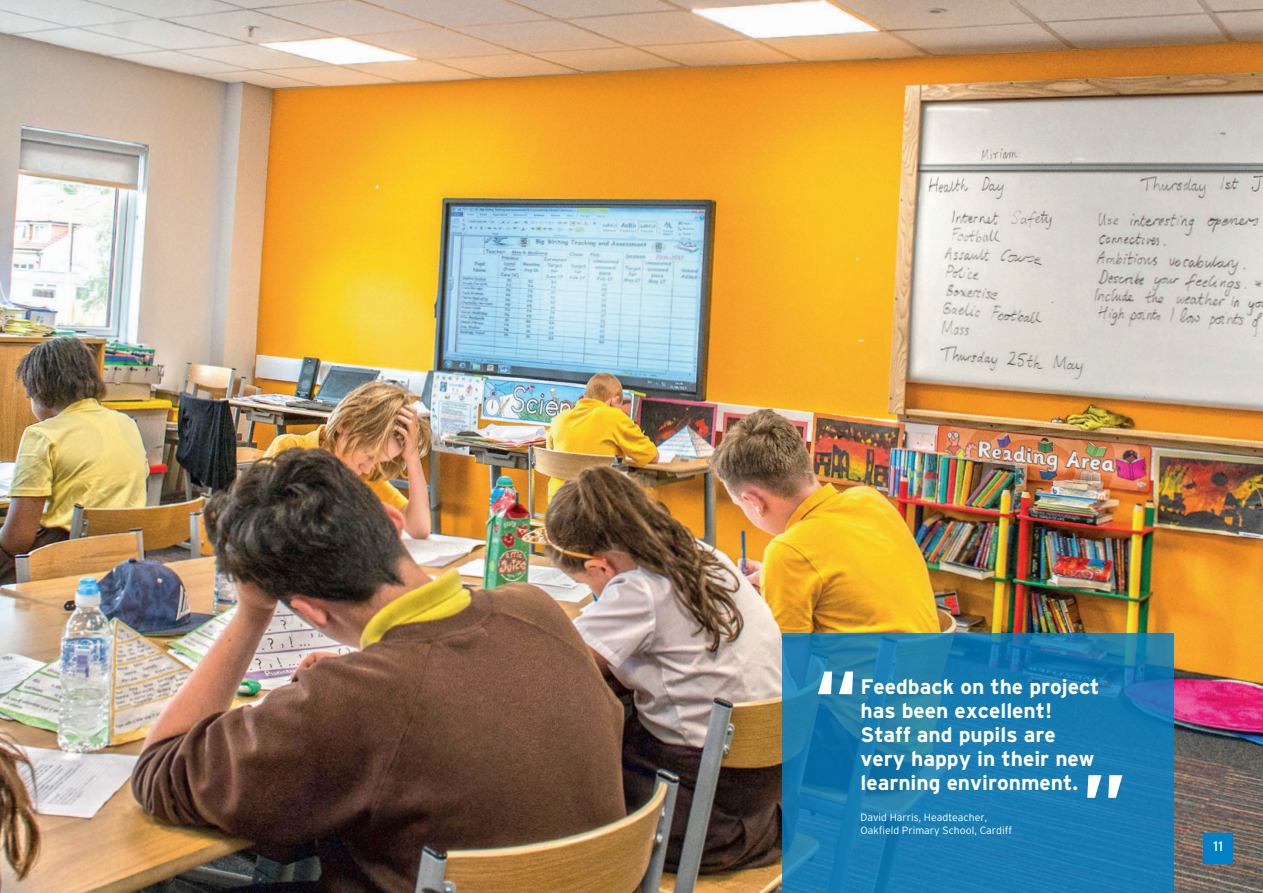
<style>
.page{position:relative;width:1263px;height:893px;background:#fff}
.page>*{position:absolute;margin:0;border:0;box-sizing:border-box;transform-origin:0 0}
.t1{font:700 80.4px "Interstate";color:#fff}
.t2{font:700 21px/24px "Interstate";color:#fff}
.t3{font:13.95px "Interstate";color:#fff}
.t4{font:300 10.5px/13.5px "Interstate";color:#fff}
</style>
<div class="page">
<img style="left:0;top:0;width:1263px;height:893px">
<svg style="left:782px;top:633px;width:392px;height:260px;background:#197bae"></svg>
<div style="left:1203px;top:833px;width:30px;height:30px;background:#0080c5"></div>
<h1 class="t1" style="left:814px;top:655px;width:45px">“</h1>
<p class="t2" style="left:860px;top:675px;width:241px">Feedback on the project has been excellent!<br>Staff and pupils are very happy in their new learning environment.</p>
<p class="t4" style="left:860px;top:810px;width:153px">David Harris, Headteacher,<br>Oakfield Primary School, Cardiff</p>
<h1 class="t1" style="left:1082px;top:758px;width:45px">”</h1>
<p class="t3" style="left:1213px;top:838px;width:11px">11</p>
</div>
